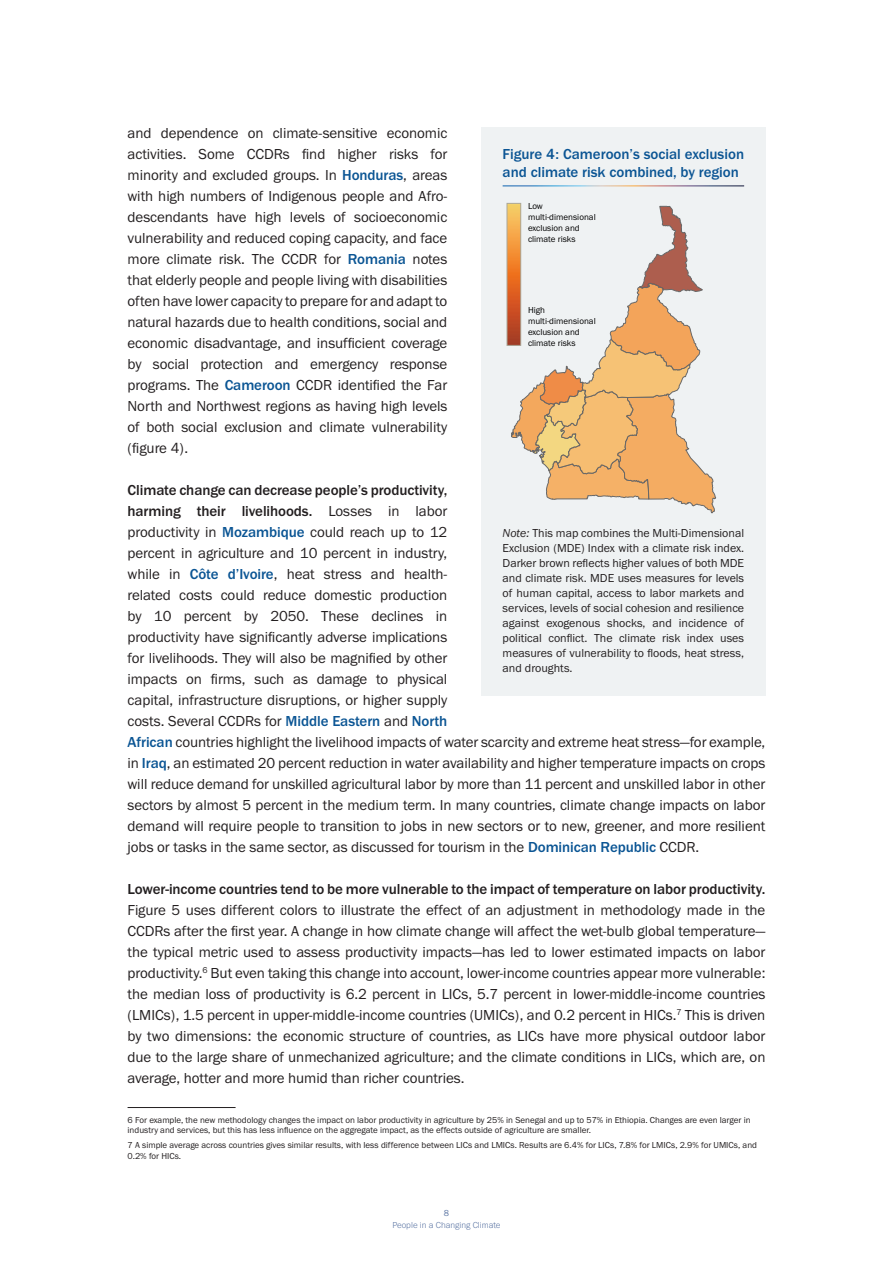
<style>
.page{position:relative;width:893px;height:1263px;background:#fff}
.page>*{position:absolute;margin:0;border:0;box-sizing:border-box;transform-origin:0 0}
.Main_Text{font:15px/21px "Franklin Gothic URW Boo";letter-spacing:-.005em;color:#231f20;text-align:justify}
.Figure_Title{font:500 15px/18px "Franklin Gothic URW";color:#0b5594}
.Source_Text{font:12px/15px "Franklin Gothic URW Boo";color:#231f20;text-align:justify}
.Footnote_Text{font:9px/10.8px "Franklin Gothic URW Boo";color:#231f20}
.t1{font:9px/10.8px "Franklin Gothic URW Boo";color:#000}
.t2{font:300 9px "Franklin Gothic URW";color:#6079a6}
.t3{font:9px "Franklin Gothic URW Boo";color:#6079a6}
.s1{font-family:"Franklin Gothic URW";font-weight:500;color:#0b5594}
.s2{font-family:"Franklin Gothic URW";font-weight:500}
.s3{font-family:"Franklin Gothic URW Boo Ita"}
</style>
<div class="page">
<hr style="left:128px;top:1107px;width:108px;height:1px;background:#231f20">
<div style="left:481px;top:128px;width:284px;height:568px;background:#eff2f3"></div>
<hr style="left:503px;top:186px;width:241px;height:1px;background:#fff">
<svg style="left:509px;top:203px;width:207px;height:310px"></svg>
<div style="left:507px;top:203px;width:14px;height:143px;border:1px solid #aca899"></div>
<p class="Main_Text" style="left:128px;top:122px;width:321px">and dependence on climate-sensitive economic activities. Some CCDRs find higher risks for minority and excluded groups. In <span class="s1">Honduras</span>, areas with high numbers of Indigenous people and Afro&shy;descendants have high levels of socioeconomic vulnerability and reduced coping capacity, and face more climate risk. The CCDR for <span class="s1">Romania</span> notes that elderly people and people living with disabilities often have lower capacity to prepare for and adapt to natural hazards due to health conditions, social and economic disadvantage, and insufficient coverage by social protection and emergency response programs. The <span class="s1">Cameroon</span> CCDR identified the Far North and Northwest regions as having high levels of both social exclusion and climate vulnerability (figure 4).</p>
<p class="Main_Text" style="left:128px;top:479px;width:639px;text-align:left"><span class="s2">Climate change can decrease people’s productivity,<br>harming their livelihoods.</span> Losses in labor<br>productivity in <span class="s1">Mozambique</span> could reach up to 12<br>percent in agriculture and 10 percent in industry,<br>while in <span class="s1">Côte d’Ivoire</span>, heat stress and health-<br>related costs could reduce domestic production<br>by 10 percent by 2050. These declines in<br>productivity have significantly adverse implications<br>for livelihoods. They will also be magnified by other<br>impacts on firms, such as damage to physical<br>capital, infrastructure disruptions, or higher supply<br>costs. Several CCDRs for <span class="s1">Middle Eastern</span> and <span class="s1">North<br>African</span> countries highlight the livelihood impacts of water scarcity and extreme heat stress—for example, in <span class="s1">Iraq</span>, an estimated 20 percent reduction in water availability and higher temperature impacts on crops will reduce demand for unskilled agricultural labor by more than 11 percent and unskilled labor in other sectors by almost 5 percent in the medium term. In many countries, climate change impacts on labor demand will require people to transition to jobs in new sectors or to new, greener, and more resilient jobs or tasks in the same sector, as discussed for tourism in the <span class="s1">Dominican Republic</span> CCDR.</p>
<p class="Main_Text" style="left:128px;top:878px;width:639px"><span class="s2">Lower-income countries tend to be more vulnerable to the impact of temperature on labor productivity.<br></span>Figure 5 uses different colors to illustrate the effect of an adjustment in methodology made in the CCDRs after the first year. A change in how climate change will affect the wet-bulb global temperature— the typical metric used to assess productivity impacts—has led to lower estimated impacts on labor productivity.<sup>6</sup> But even taking this change into account, lower-income countries appear more vulnerable: the median loss of productivity is 6.2 percent in LICs, 5.7 percent in lower-middle-income countries (LMICs), 1.5 percent in upper-middle-income countries (UMICs), and 0.2 percent in HICs.<sup>7</sup> This is driven by two dimensions: the economic structure of countries, as LICs have more physical outdoor labor due to the large share of unmechanized agriculture; and the climate conditions in LICs, which are, on average, hotter and more humid than richer countries.</p>
<p class="Footnote_Text" style="left:128px;top:1114px;width:625px">6 For example, the new methodology changes the impact on labor productivity in agriculture by 25% in Senegal and up to 57% in Ethiopia. Changes are even larger in industry and services, but this has less influence on the aggregate impact, as the effects outside of agriculture are smaller.</p>
<p class="Footnote_Text" style="left:128px;top:1140px;width:631px">7 A simple average across countries gives similar results, with less difference between LICs and LMICs. Results are 6.4% for LICs, 7.8% for LMICs, 2.9% for UMICs, and<br>0.2% for HICs.</p>
<p class="Figure_Title" style="left:503px;top:145px;width:243px">Figure 4: Cameroon’s social exclusion and climate risk combined, by region</p>
<p class="t1" style="left:528px;top:201px;width:69px">Low multi-dimensional exclusion and climate risks</p>
<p class="t1" style="left:528px;top:305px;width:69px">High multi-dimensional exclusion and climate risks</p>
<p class="Source_Text" style="left:503px;top:525px;width:243px"><span class="s3">Note:</span> This map combines the Multi-Dimensional Exclusion (MDE) Index with a climate risk index.<br>Darker brown reflects higher values of both MDE and climate risk. MDE uses measures for levels of human capital, access to labor markets and services, levels of social cohesion and resilience against exogenous shocks, and incidence of political conflict. The climate risk index uses measures of vulnerability to floods, heat stress, and droughts.</p>
<p class="t3" style="left:444px;top:1207px;width:7px">8</p>
<p class="t2" style="left:392px;top:1219px;width:110px">People in a Changing Climate</p>
</div>
